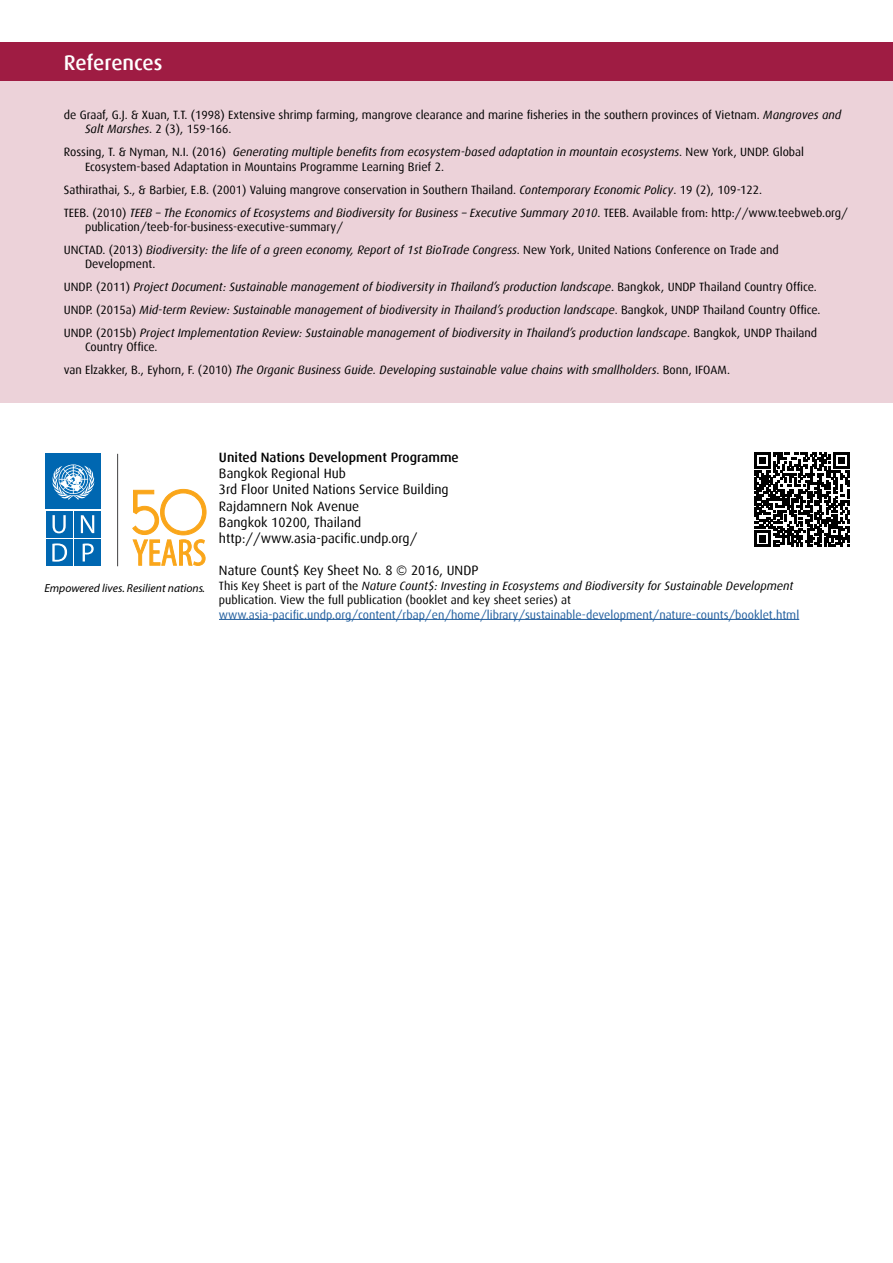
<style>
.page{position:relative;width:893px;height:1263px;background:#fff}
.page>*{position:absolute;margin:0;border:0;box-sizing:border-box;transform-origin:0 0}
.t1{font:500 21px "Dax";letter-spacing:-.005em;color:#fff}
.t2{font:13.5px/16.2px "Dax";color:#000}
.t3{font:500 13.5px "Dax";color:#000}
.t4{font:12px/14.4px "Dax";color:#000}
.t5{font:italic 12px/23px "Dax";color:#000}
.t6{font:12px "Dax";color:#215e9e}
.t7{font:italic 11.7px "Myriad Pro";color:#000}
.t8{font:italic 10.2px "Myriad Pro";color:#000}
.t9{font:italic 9.6px "Myriad Pro";color:#000}
.s1{font-style:italic}
.s2{font-style:normal}
</style>
<div class="page">
<svg style="left:45px;top:453px;width:162px;height:114px"></svg>
<hr style="left:219px;top:619px;width:580px;height:1px;background:#215e9e">
<div style="left:0;top:81px;width:893px;height:322px;background:#ecd2d9"></div>
<div style="left:0;top:43px;width:893px;height:38px;background:#9f1c43"></div>
<svg style="left:754px;top:452px;width:96px;height:95px"></svg>
<h1 class="t1" style="left:64px;top:51px;width:100px">References</h1>
<p class="t4" style="left:85px;top:108px;width:758px;text-indent:-21px">de Graaf, G.J. &amp; Xuan, T.T. (1998) Extensive shrimp farming, mangrove clearance and marine fisheries in the southern provinces of Vietnam. <span class="s1">Mangroves and<br>Salt Marshes</span>. 2 (3), 159-166.</p>
<p class="t4" style="left:85px;top:145px;width:721px;text-indent:-21px">Rossing, T. &amp; Nyman, N.I. (2016) <span class="s1">Generating multiple benefits from ecosystem-based adaptation in mountain ecosystems</span>. New York, UNDP. Global<br>Ecosystem-based Adaptation in Mountains Programme Learning Brief 2.</p>
<p class="t4" style="left:64px;top:178px;width:786px;line-height:23px">Sathirathai, S., &amp; Barbier, E.B. (2001) Valuing mangrove conservation in Southern Thailand. <span class="s1">Contemporary Economic Policy</span>. 19 (2), 109-122.<br>TEEB. (2010) <span class="s1">TEEB – The Economics of Ecosystems and Biodiversity for Business – Executive Summary 2010</span>. TEEB. Available from: http://www.teebweb.org/</p>
<p class="t4" style="left:64px;top:215px;width:716px;line-height:23px;text-indent:21px">publication/teeb-for-business-executive-summary/<br>UNCTAD. (2013) <span class="s1">Biodiversity: the life of a green economy, Report of 1st BioTrade Congress</span>. New York, United Nations Conference on Trade and</p>
<p class="t5" style="left:64px;top:253px;width:758px;text-indent:21px"><span class="s2">Development.<br>UNDP. (2011)</span> Project Document: Sustainable management of biodiversity in Thailand’s production landscape<span class="s2">. Bangkok, UNDP Thailand Country Office.<br>UNDP. (2015a)</span> Mid-term Review: Sustainable management of biodiversity in Thailand’s production landscape<span class="s2">. Bangkok, UNDP Thailand Country Office.<br>UNDP. (2015b)</span> Project Implementation Review: Sustainable management of biodiversity in Thailand’s production landscape<span class="s2">. Bangkok, UNDP Thailand</span></p>
<p class="t5" style="left:64px;top:336px;width:668px;text-indent:21px"><span class="s2">Country Office.<br>van Elzakker, B., Eyhorn, F. (2010)</span> The Organic Business Guide. Developing sustainable value chains with smallholders<span class="s2">. Bonn, IFOAM.</span></p>
<p class="t3" style="left:219px;top:450px;width:241px">United Nations Development Programme</p>
<p class="t2" style="left:219px;top:465px;width:231px">Bangkok Regional Hub<br>3rd Floor United Nations Service Building<br>Rajdamnern Nok Avenue<br>Bangkok 10200, Thailand http://www.asia-pacific.undp.org/</p>
<p class="t2" style="left:219px;top:563px;width:261px">Nature Count$ Key Sheet No. 8 © 2016, UNDP</p>
<p class="t4" style="left:219px;top:578px;width:576px">This Key Sheet is part of the <span class="s1">Nature Count$: Investing in Ecosystems and Biodiversity for Sustainable Development </span>publication. View the full publication (booklet and key sheet series) at</p>
<p class="t6" style="left:219px;top:608px;width:582px">www.asia-pacific.undp.org/content/rbap/en/home/library/sustainable-development/nature-counts/booklet.html</p>
<p class="t7" style="left:44px;top:580px;width:162px">Empowered lives. Resilient nations.</p>
<p class="t9" style="left:261px;top:581px;width:157px">Al servicio de las personas y las naciones.</p>
<p class="t8" style="left:480px;top:579px;width:150px">Au service des peuples et des nations.</p>
</div>
